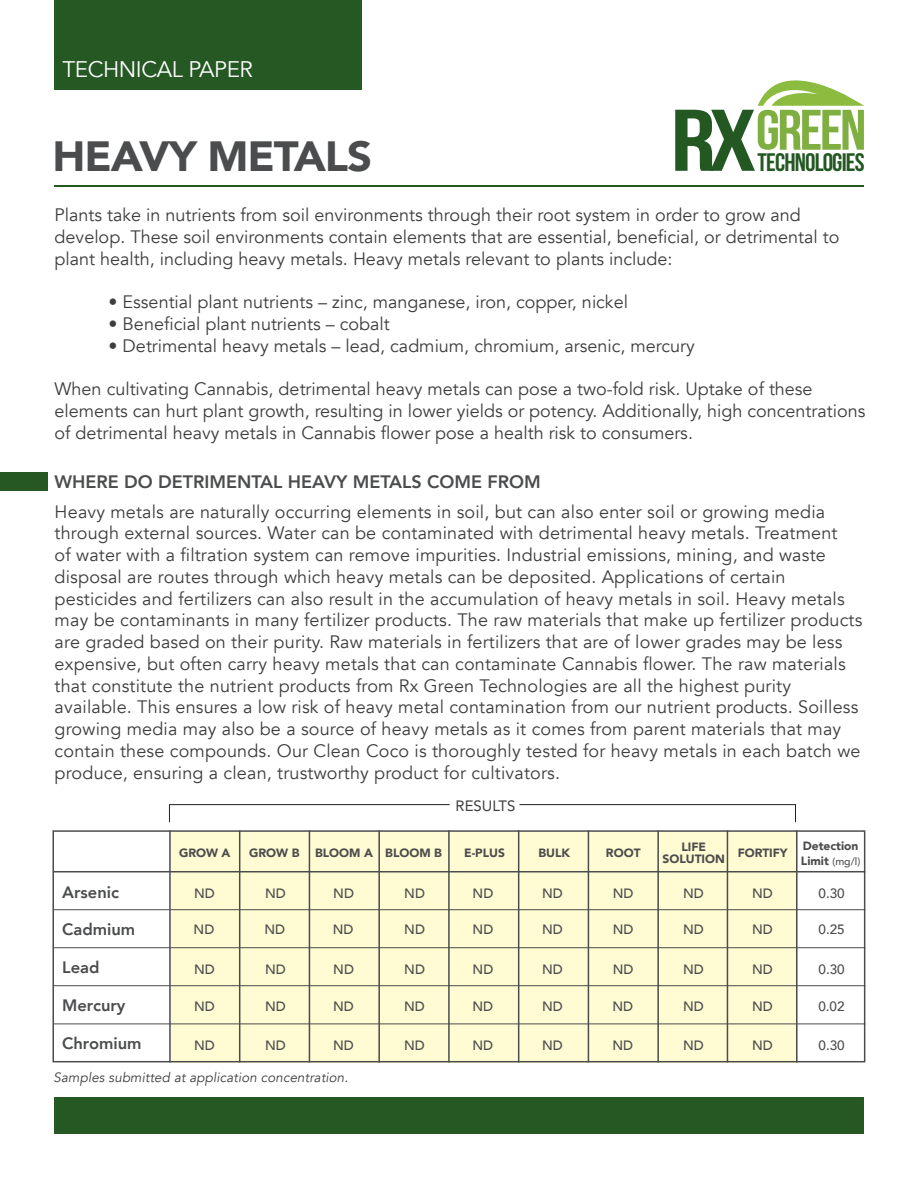
<style>
.page{position:relative;width:918px;height:1188px;background:#fff}
.page>*{position:absolute;margin:0;border:0;box-sizing:border-box;transform-origin:0 0}
.t1{font:700 57px "Bebas Neue";color:#7faf40;scale:1.08 1}
.t2{font:900 42.15px "Avenir";letter-spacing:-.025em;color:#4b4c4d}
.t3{font:700 25.35px "Bebas Neue";letter-spacing:-.035em;color:#245823;scale:1.04 1}
.t4{font:22.5px "Avenir";letter-spacing:-.02em;color:#fff}
.t5{font:18px/21.8px "Avenir";letter-spacing:.01em;color:#3e3e3f}
.t6{font:800 18px "Avenir";color:#4b4c4d}
.t7{font:800 16.5px "Avenir";color:#4b4c4d}
.t8{font:15px "Avenir";color:#3e3e3f}
.t9{font:500 13.5px "Avenir";color:#4b4c4d}
.t10{font:italic 13.5px "Avenir";letter-spacing:.01em;color:#3e3e3f}
.t11{font:900 12px "Avenir";color:#4b4c4d}
.t12{font:500 10.5px "Avenir";color:#4b4c4d}
.s1{font-size:87.3px;color:#245823}
.s2{font-size:55.95px}
.s3{font-weight:900;font-size:12px}
</style>
<div class="page">
<svg style="left:758px;top:80px;width:106px;height:26px"></svg>
<div style="left:55px;top:0;width:307px;height:90px;background:#255823"></div>
<hr style="left:54px;top:185px;width:810px;height:2px;background:#255823">
<div style="left:54px;top:1097px;width:810px;height:37px;background:#255823"></div>
<div style="left:0;top:472px;width:47px;height:19px;background:#255823"></div>
<div style="left:171px;top:832px;width:627px;height:230px;background:#fffbd2"></div>
<div style="left:52px;top:830px;width:813px;height:232px;border:2px solid #4b4c4d"></div>
<hr style="left:53px;top:871px;width:812px;height:1px;background:#4b4c4d">
<hr style="left:53px;top:909px;width:812px;height:1px;background:#4b4c4d">
<hr style="left:53px;top:947px;width:812px;height:1px;background:#4b4c4d">
<hr style="left:53px;top:985px;width:812px;height:1px;background:#4b4c4d">
<hr style="left:53px;top:1024px;width:812px;height:1px;background:#4b4c4d">
<hr style="left:169px;top:830px;width:2px;height:232px;background:#4b4c4d">
<hr style="left:309px;top:830px;width:1px;height:232px;background:#4b4c4d">
<hr style="left:239px;top:830px;width:1px;height:232px;background:#4b4c4d">
<hr style="left:378px;top:830px;width:2px;height:232px;background:#4b4c4d">
<hr style="left:448px;top:830px;width:2px;height:232px;background:#4b4c4d">
<hr style="left:518px;top:830px;width:1px;height:232px;background:#4b4c4d">
<hr style="left:588px;top:830px;width:1px;height:232px;background:#4b4c4d">
<hr style="left:657px;top:830px;width:2px;height:232px;background:#4b4c4d">
<hr style="left:727px;top:830px;width:1px;height:232px;background:#4b4c4d">
<hr style="left:796px;top:830px;width:2px;height:232px;background:#4b4c4d">
<hr style="left:169px;top:804px;width:281px;height:1px;background:#231f20">
<svg style="left:169px;top:804px;width:1px;height:18px"></svg>
<svg style="left:795px;top:805px;width:1px;height:17px"></svg>
<hr style="left:519px;top:804px;width:277px;height:1px;background:#231f20">
<p class="t4" style="left:62px;top:56px;width:192px">TECHNICAL PAPER</p>
<p class="t2" style="left:52px;top:120px;width:321px">HEAVY METALS</p>
<p class="t1" style="left:671px;top:99px;width:183px"><span class="s1">RX</span><span class="s2">G</span>REEN</p>
<p class="t3" style="left:758px;top:148px;width:104px">TECHNOLOGIES</p>
<p class="t5" style="left:55px;top:205px;width:786px">Plants take in nutrients from soil environments through their root system in order to grow and develop. These soil environments contain elements that are essential, beneficial, or detrimental to plant health, including heavy metals. Heavy metals relevant to plants include:</p>
<p class="t5" style="left:109px;top:292px;width:521px">• Essential plant nutrients – zinc, manganese, iron, copper, nickel</p>
<p class="t5" style="left:109px;top:313px;width:283px">• Beneficial plant nutrients – cobalt</p>
<p class="t5" style="left:109px;top:335px;width:588px">• Detrimental heavy metals – lead, cadmium, chromium, arsenic, mercury</p>
<p class="t5" style="left:55px;top:379px;width:812px">When cultivating Cannabis, detrimental heavy metals can pose a two-fold risk. Uptake of these elements can hurt plant growth, resulting in lower yields or potency. Additionally, high concentrations of detrimental heavy metals in Cannabis flower pose a health risk to consumers.</p>
<p class="t6" style="left:55px;top:468px;width:488px">WHERE DO DETRIMENTAL HEAVY METALS COME FROM</p>
<p class="t5" style="left:55px;top:501px;width:809px">Heavy metals are naturally occurring elements in soil, but can also enter soil or growing media through external sources. Water can be contaminated with detrimental heavy metals. Treatment<br>of water with a filtration system can remove impurities. Industrial emissions, mining, and waste disposal are routes through which heavy metals can be deposited. Applications of certain pesticides and fertilizers can also result in the accumulation of heavy metals in soil. Heavy metals may be contaminants in many fertilizer products. The raw materials that make up fertilizer products are graded based on their purity. Raw materials in fertilizers that are of lower grades may be less expensive, but often carry heavy metals that can contaminate Cannabis flower. The raw materials that constitute the nutrient products from Rx Green Technologies are all the highest purity available. This ensures a low risk of heavy metal contamination from our nutrient products. Soilless growing media may also be a source of heavy metals as it comes from parent materials that may contain these compounds. Our Clean Coco is thoroughly tested for heavy metals in each batch we produce, ensuring a clean, trustworthy product for cultivators.</p>
<p class="t7" style="left:62px;top:879px;width:58px">Arsenic</p>
<p class="t7" style="left:62px;top:917px;width:75px">Cadmium</p>
<p class="t7" style="left:62px;top:955px;width:39px">Lead</p>
<p class="t7" style="left:62px;top:993px;width:65px">Mercury</p>
<p class="t7" style="left:62px;top:1030px;width:81px">Chromium</p>
<p class="t8" style="left:456px;top:794px;width:62px">RESULTS</p>
<p class="t11" style="left:179px;top:843px;width:53px">GROW A</p>
<p class="t11" style="left:249px;top:843px;width:52px">GROW B</p>
<p class="t11" style="left:315px;top:843px;width:59px">BLOOM A</p>
<p class="t11" style="left:385px;top:843px;width:58px">BLOOM B</p>
<p class="t11" style="left:464px;top:843px;width:42px">E-PLUS</p>
<p class="t11" style="left:538px;top:843px;width:33px">BULK</p>
<p class="t11" style="left:606px;top:843px;width:36px">ROOT</p>
<p class="t11" style="left:681px;top:837px;width:26px">LIFE</p>
<p class="t11" style="left:663px;top:849px;width:64px">SOLUTION</p>
<p class="t11" style="left:738px;top:843px;width:51px">FORTIFY</p>
<p class="t11" style="left:803px;top:835px;width:57px">Detection</p>
<p class="t12" style="left:801px;top:852px;width:61px"><span class="s3">Limit</span> (mg/l)</p>
<p class="t9" style="left:194px;top:881px;width:22px">ND</p>
<p class="t9" style="left:265px;top:881px;width:22px">ND</p>
<p class="t9" style="left:333px;top:881px;width:22px">ND</p>
<p class="t9" style="left:404px;top:881px;width:22px">ND</p>
<p class="t9" style="left:473px;top:881px;width:22px">ND</p>
<p class="t9" style="left:542px;top:881px;width:22px">ND</p>
<p class="t9" style="left:613px;top:881px;width:22px">ND</p>
<p class="t9" style="left:683px;top:881px;width:22px">ND</p>
<p class="t9" style="left:752px;top:881px;width:22px">ND</p>
<p class="t9" style="left:819px;top:881px;width:28px">0.30</p>
<p class="t9" style="left:194px;top:918px;width:22px">ND</p>
<p class="t9" style="left:265px;top:918px;width:22px">ND</p>
<p class="t9" style="left:333px;top:918px;width:22px">ND</p>
<p class="t9" style="left:404px;top:918px;width:22px">ND</p>
<p class="t9" style="left:473px;top:918px;width:22px">ND</p>
<p class="t9" style="left:542px;top:918px;width:22px">ND</p>
<p class="t9" style="left:613px;top:918px;width:22px">ND</p>
<p class="t9" style="left:683px;top:918px;width:22px">ND</p>
<p class="t9" style="left:752px;top:918px;width:22px">ND</p>
<p class="t9" style="left:819px;top:918px;width:28px">0.25</p>
<p class="t9" style="left:194px;top:957px;width:22px">ND</p>
<p class="t9" style="left:265px;top:957px;width:22px">ND</p>
<p class="t9" style="left:333px;top:957px;width:22px">ND</p>
<p class="t9" style="left:404px;top:957px;width:22px">ND</p>
<p class="t9" style="left:473px;top:957px;width:22px">ND</p>
<p class="t9" style="left:542px;top:957px;width:22px">ND</p>
<p class="t9" style="left:613px;top:957px;width:22px">ND</p>
<p class="t9" style="left:683px;top:957px;width:22px">ND</p>
<p class="t9" style="left:752px;top:957px;width:22px">ND</p>
<p class="t9" style="left:819px;top:957px;width:28px">0.30</p>
<p class="t9" style="left:194px;top:994px;width:22px">ND</p>
<p class="t9" style="left:194px;top:1033px;width:22px">ND</p>
<p class="t9" style="left:265px;top:994px;width:22px">ND</p>
<p class="t9" style="left:265px;top:1033px;width:22px">ND</p>
<p class="t9" style="left:333px;top:994px;width:22px">ND</p>
<p class="t9" style="left:333px;top:1033px;width:22px">ND</p>
<p class="t9" style="left:404px;top:994px;width:22px">ND</p>
<p class="t9" style="left:404px;top:1033px;width:22px">ND</p>
<p class="t9" style="left:472px;top:994px;width:22px">ND</p>
<p class="t9" style="left:472px;top:1033px;width:22px">ND</p>
<p class="t9" style="left:542px;top:994px;width:22px">ND</p>
<p class="t9" style="left:542px;top:1033px;width:22px">ND</p>
<p class="t9" style="left:613px;top:994px;width:22px">ND</p>
<p class="t9" style="left:613px;top:1033px;width:22px">ND</p>
<p class="t9" style="left:683px;top:994px;width:22px">ND</p>
<p class="t9" style="left:683px;top:1033px;width:22px">ND</p>
<p class="t9" style="left:752px;top:994px;width:22px">ND</p>
<p class="t9" style="left:752px;top:1033px;width:22px">ND</p>
<p class="t9" style="left:818px;top:994px;width:28px">0.02</p>
<p class="t9" style="left:819px;top:1034px;width:28px">0.30</p>
<p class="t10" style="left:54px;top:1069px;width:296px">Samples submitted at application concentration.</p>
</div>
